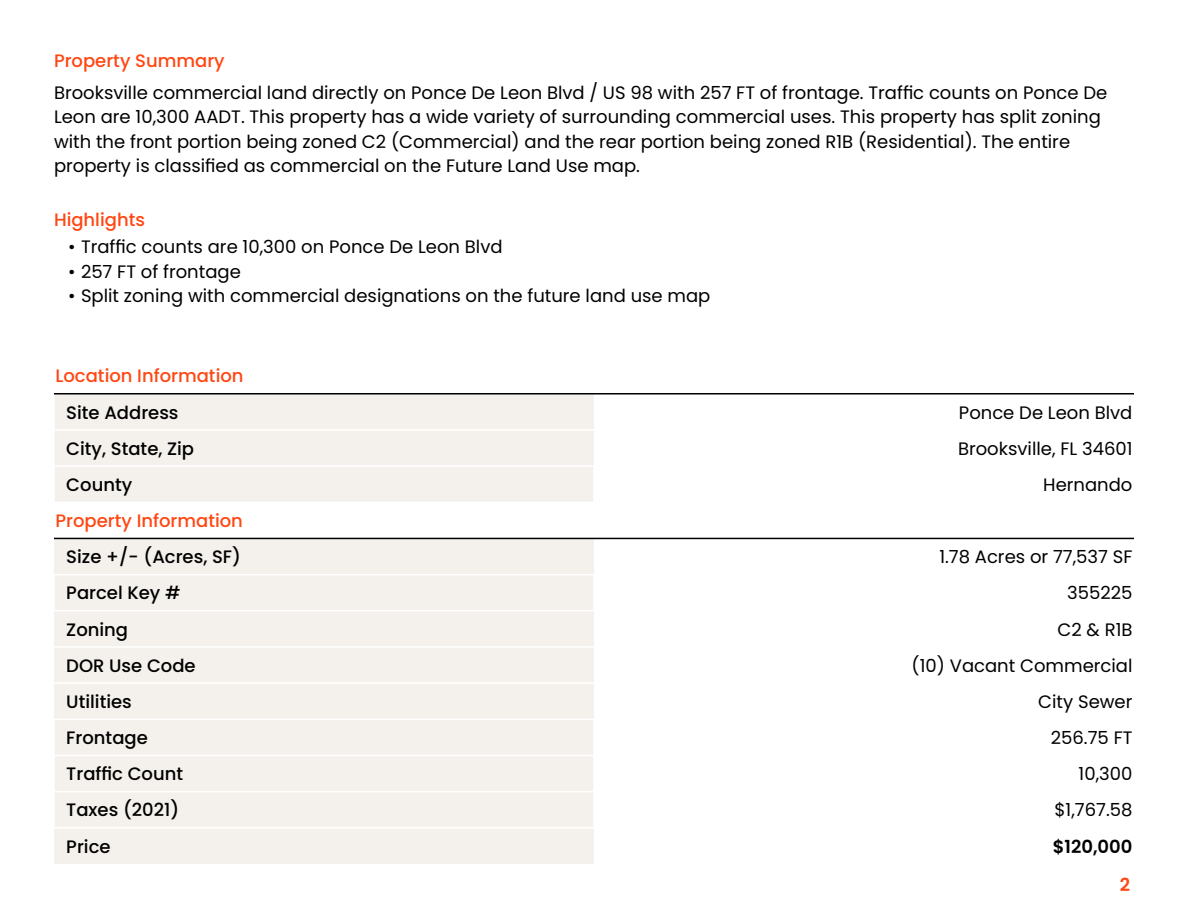
<style>
.page{position:relative;width:1188px;height:918px;background:#fff}
.page>*{position:absolute;margin:0;border:0;box-sizing:border-box;transform-origin:0 0}
.t1{font:18px/24.3px "Poppins";color:#000}
.t2{font:500 18px "Poppins";color:#000}
.t3{font:500 18px "Poppins";color:#ff4713}
.t4{font:600 18px "Poppins";color:#000}
.t5{font:600 18px "Poppins";color:#ff4713}
</style>
<div class="page">
<svg style="left:54px;top:395px;width:540px;height:469px;background:#f4f1ed"></svg>
<hr style="left:53px;top:395px;width:2px;height:36px;background:#fff">
<hr style="left:53px;top:465px;width:2px;height:38px;background:#fff">
<hr style="left:593px;top:465px;width:2px;height:38px;background:#fff">
<hr style="left:53px;top:574px;width:2px;height:38px;background:#fff">
<hr style="left:593px;top:574px;width:2px;height:38px;background:#fff">
<hr style="left:53px;top:719px;width:2px;height:110px;background:#fff">
<hr style="left:593px;top:719px;width:2px;height:110px;background:#fff">
<hr style="left:54px;top:429px;width:1px;height:38px;background:#fff">
<hr style="left:54px;top:393px;width:1080px;height:2px;background:#000">
<hr style="left:54px;top:538px;width:1080px;height:1px;background:#000">
<hr style="left:54px;top:429px;width:540px;height:2px;background:#fff">
<hr style="left:54px;top:465px;width:540px;height:2px;background:#fff">
<hr style="left:54px;top:502px;width:540px;height:1px;background:#fff">
<hr style="left:54px;top:574px;width:540px;height:1px;background:#fff">
<hr style="left:54px;top:610px;width:540px;height:2px;background:#fff">
<hr style="left:54px;top:646px;width:540px;height:2px;background:#fff">
<hr style="left:54px;top:682px;width:540px;height:2px;background:#fff">
<hr style="left:54px;top:719px;width:540px;height:1px;background:#fff">
<hr style="left:54px;top:755px;width:540px;height:1px;background:#fff">
<hr style="left:54px;top:791px;width:540px;height:1px;background:#fff">
<hr style="left:54px;top:827px;width:540px;height:2px;background:#fff">
<p class="t3" style="left:54px;top:48px;width:172px">Property Summary</p>
<p class="t1" style="left:54px;top:81px;width:1055px">Brooksville commercial land directly on Ponce De Leon Blvd / US 98 with 257 FT of frontage. Traffic counts on Ponce De Leon are 10,300 AADT. This property has a wide variety of surrounding commercial uses. This property has split zoning with the front portion being zoned C2 (Commercial) and the rear portion being zoned R1B (Residential). The entire property is classified as commercial on the Future Land Use map.</p>
<p class="t3" style="left:54px;top:207px;width:93px">Highlights</p>
<p class="t1" style="left:68px;top:235px;width:436px">• Traffic counts are 10,300 on Ponce De Leon Blvd</p>
<p class="t1" style="left:68px;top:259px;width:174px">• 257 FT of frontage</p>
<p class="t1" style="left:68px;top:284px;width:644px">• Split zoning with commercial designations on the future land use map</p>
<p class="t3" style="left:56px;top:363px;width:190px">Location Information</p>
<p class="t2" style="left:66px;top:400px;width:114px">Site Address</p>
<p class="t1" style="left:959px;top:400px;width:175px">Ponce De Leon Blvd</p>
<p class="t2" style="left:66px;top:436px;width:129px">City, State, Zip</p>
<p class="t1" style="left:958px;top:436px;width:176px">Brooksville, FL 34601</p>
<p class="t2" style="left:66px;top:472px;width:67px">County</p>
<p class="t1" style="left:1043px;top:472px;width:91px">Hernando</p>
<p class="t3" style="left:56px;top:508px;width:189px">Property Information</p>
<p class="t2" style="left:66px;top:544px;width:176px">Size +/- (Acres, SF)</p>
<p class="t1" style="left:939px;top:545px;width:195px">1.78 Acres or 77,537 SF</p>
<p class="t2" style="left:66px;top:580px;width:116px">Parcel Key #</p>
<p class="t1" style="left:1067px;top:581px;width:67px">355225</p>
<p class="t2" style="left:66px;top:617px;width:63px">Zoning</p>
<p class="t1" style="left:1058px;top:617px;width:76px">C2 &amp; R1B</p>
<p class="t2" style="left:66px;top:653px;width:131px">DOR Use Code</p>
<p class="t1" style="left:912px;top:653px;width:222px">(10) Vacant Commercial</p>
<p class="t2" style="left:66px;top:689px;width:67px">Utilities</p>
<p class="t1" style="left:1038px;top:689px;width:96px">City Sewer</p>
<p class="t2" style="left:66px;top:725px;width:83px">Frontage</p>
<p class="t1" style="left:1051px;top:726px;width:83px">256.75 FT</p>
<p class="t2" style="left:66px;top:761px;width:118px">Traffic Count</p>
<p class="t1" style="left:1079px;top:762px;width:55px">10,300</p>
<p class="t2" style="left:66px;top:798px;width:115px">Taxes (2021)</p>
<p class="t1" style="left:1054px;top:798px;width:80px">$1,767.58</p>
<p class="t2" style="left:66px;top:834px;width:46px">Price</p>
<p class="t4" style="left:1053px;top:834px;width:81px">$120,000</p>
<p class="t5" style="left:1120px;top:872px;width:12px">2</p>
</div>
